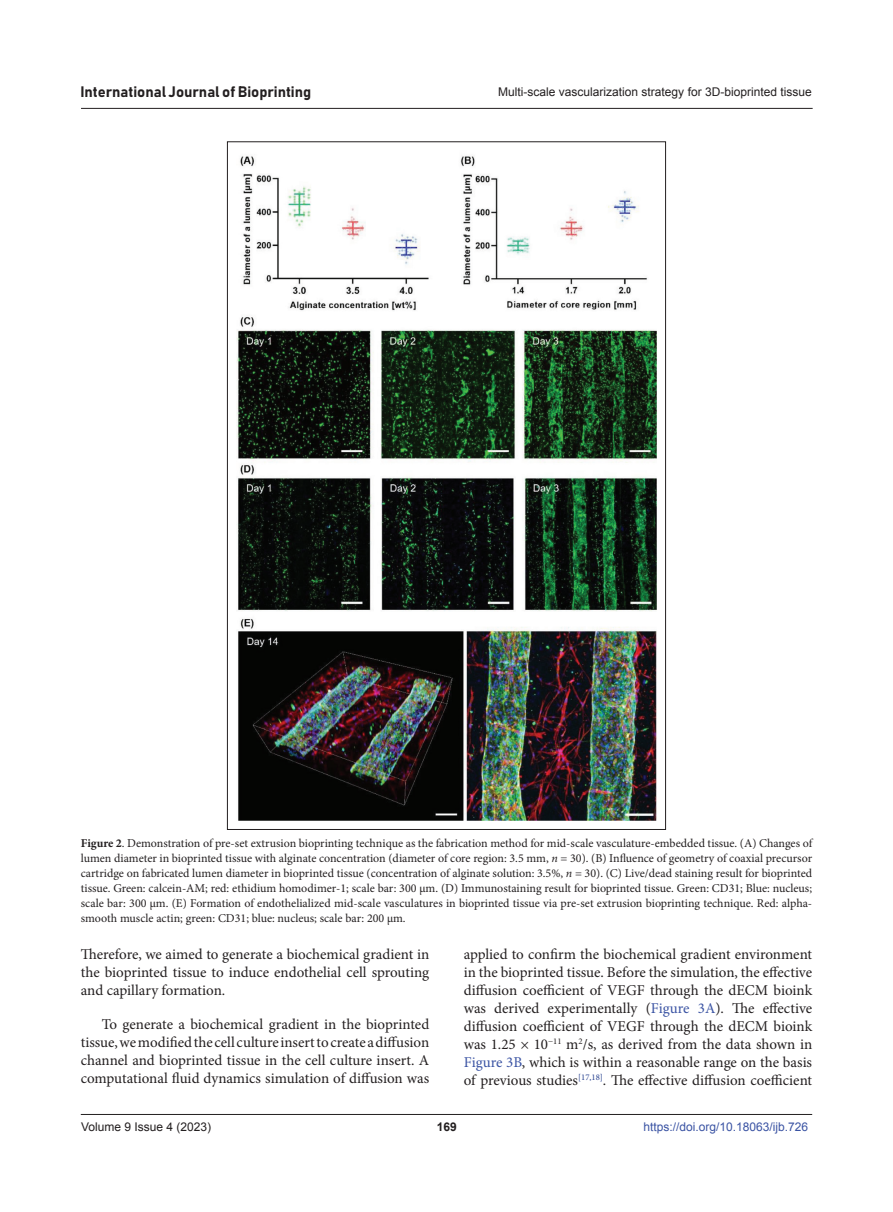
<style>
.page{position:relative;width:893px;height:1212px;background:#fff}
.page>*{position:absolute;margin:0;border:0;box-sizing:border-box;transform-origin:0 0}
.body_text{font:15px/18px "Minion Pro";color:#231f20;text-align:justify}
.t1{font:15px "Bahnschrift";color:#231f20}
.figLends{font:12px/15px "Minion Pro";color:#231f20;text-align:justify}
.t2{font:12px "Arial";color:#231f20}
.t3{font:12px "Arial";color:#3a53a3}
.t4{font:700 12px "Arial";color:#231f20}
.s1{font-weight:700}
.s2{font-style:italic}
.s3{color:#3a53a3}
</style>
<div class="page">
<hr style="left:81px;top:1114px;width:731px;height:1px;background:#231f20">
<hr style="left:81px;top:108px;width:732px;height:1px;background:#231f20">
<img style="left:236px;top:156px;width:421px;height:664px">
<p class="t1" style="left:80px;top:83px;width:232px">International Journal of Bioprinting</p>
<p class="t2" style="left:498px;top:84px;width:315px">Multi-scale vascularization strategy for 3D-bioprinted tissue</p>
<p class="figLends" style="left:81px;top:836px;width:733px"><span class="s1">Figure 2</span>. Demonstration of pre-set extrusion bioprinting technique as the fabrication method for mid-scale vasculature-embedded tissue. (A) Changes of lumen diameter in bioprinted tissue with alginate concentration (diameter of core region: 3.5 mm, <span class="s2">n</span> = 30). (B) Influence of geometry of coaxial precursor cartridge on fabricated lumen diameter in bioprinted tissue (concentration of alginate solution: 3.5%, <span class="s2">n</span> = 30). (C) Live/dead staining result for bioprinted tissue. Green: calcein-AM; red: ethidium homodimer-1; scale bar: 300 μm. (D) Immunostaining result for bioprinted tissue. Green: CD31; Blue: nucleus; scale bar: 300 μm. (E) Formation of endothelialized mid-scale vasculatures in bioprinted tissue via pre-set extrusion bioprinting technique. Red: alpha&shy;smooth muscle actin; green: CD31; blue: nucleus; scale bar: 200 μm.</p>
<p class="body_text" style="left:81px;top:945px;width:350px">Therefore, we aimed to generate a biochemical gradient in the bioprinted tissue to induce endothelial cell sprouting and capillary formation.</p>
<p class="body_text" style="left:81px;top:1015px;width:350px;text-indent:21px">To generate a biochemical gradient in the bioprinted tissue, we modified the cell culture insert to create a diffusion channel and bioprinted tissue in the cell culture insert. A computational fluid dynamics simulation of diffusion was</p>
<p class="body_text" style="left:464px;top:945px;width:350px">applied to confirm the biochemical gradient environment in the bioprinted tissue. Before the simulation, the effective diffusion coefficient of VEGF through the dECM bioink was derived experimentally (<span class="s3">Figure 3A</span>). The effective diffusion coefficient of VEGF through the dECM bioink was 1.25 × 10<sup>−11</sup> m<sup>2</sup>/s, as derived from the data shown in <span class="s3">Figure 3B</span>, which is within a reasonable range on the basis of previous studies<sup>[17,18]</sup>. The effective diffusion coefficient</p>
<p class="t2" style="left:81px;top:1119px;width:132px">Volume 9 Issue 4 (2023)</p>
<p class="t4" style="left:437px;top:1119px;width:22px">169</p>
<p class="t3" style="left:643px;top:1119px;width:166px">https://doi.org/10.18063/ijb.726</p>
</div>
